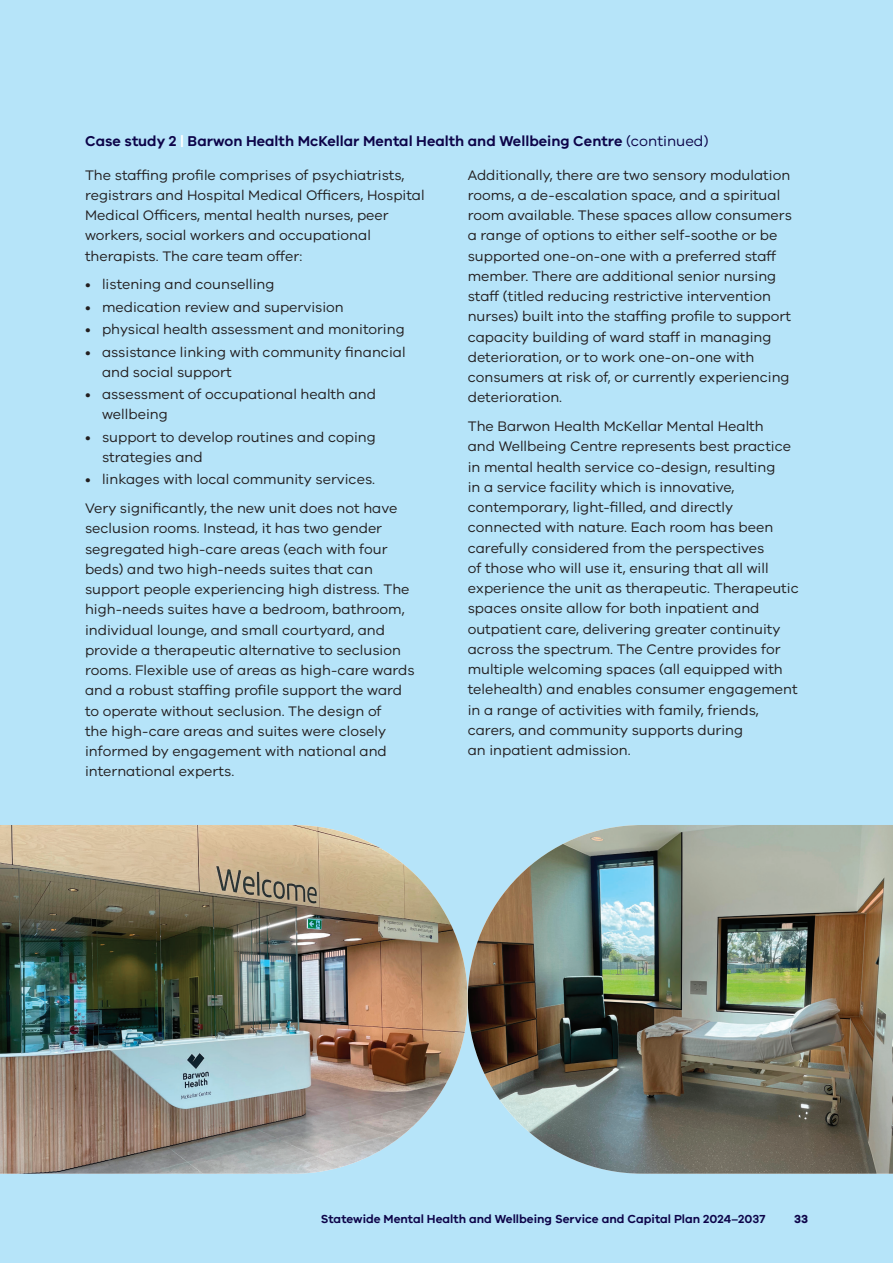
<style>
.page{position:relative;width:893px;height:1263px;background:#b6e4f9}
.page>*{position:absolute;margin:0;border:0;box-sizing:border-box;transform-origin:0 0}
.t1{font:600 14.7px "VIC";color:#0d0449}
.t2{font:14.25px/20.2px "VIC";color:#231f20}
.t3{font:600 12px "VIC";color:#0d0449}
.t4{font:700 12px "VIC";color:#0d0449}
.s1{color:#fff}
.s2{font-weight:400}
</style>
<div class="page">
<img style="left:468px;top:825px;width:425px;height:349px">
<img style="left:0;top:825px;width:468px;height:349px">
<p class="t1" style="left:85px;top:132px;width:625px">Case study 2 <span class="s1">|</span> Barwon Health McKellar Mental Health and Wellbeing Centre <span class="s2">(continued)</span></p>
<p class="t2" style="left:85px;top:164px;width:341px">The staffing profile comprises of psychiatrists, registrars and Hospital Medical Officers, Hospital Medical Officers, mental health nurses, peer workers, social workers and occupational therapists. The care team offer:</p>
<p class="t2" style="left:85px;top:274px;width:191px">• listening and counselling</p>
<p class="t2" style="left:85px;top:296px;width:260px">• medication review and supervision</p>
<p class="t2" style="left:85px;top:319px;width:321px">• physical health assessment and monitoring</p>
<p class="t2" style="left:102px;top:341px;width:305px;text-indent:-17px">• assistance linking with community financial and social support</p>
<p class="t2" style="left:102px;top:384px;width:275px;text-indent:-17px">• assessment of occupational health and wellbeing</p>
<p class="t2" style="left:102px;top:426px;width:275px;text-indent:-17px">• support to develop routines and coping strategies and</p>
<p class="t2" style="left:85px;top:465px;width:314px;line-height:28.8px">• linkages with local community services.<br>Very significantly, the new unit does not have</p>
<p class="t2" style="left:85px;top:518px;width:331px">seclusion rooms. Instead, it has two gender segregated high-care areas (each with four beds) and two high-needs suites that can support people experiencing high distress. The high-needs suites have a bedroom, bathroom, individual lounge, and small courtyard, and provide a therapeutic alternative to seclusion rooms. Flexible use of areas as high-care wards and a robust staffing profile support the ward to operate without seclusion. The design of<br>the high-care areas and suites were closely informed by engagement with national and international experts.</p>
<p class="t2" style="left:468px;top:164px;width:326px">Additionally, there are two sensory modulation rooms, a de-escalation space, and a spiritual room available. These spaces allow consumers a range of options to either self-soothe or be supported one-on-one with a preferred staff member. There are additional senior nursing staff (titled reducing restrictive intervention nurses) built into the staffing profile to support capacity building of ward staff in managing deterioration, or to work one-on-one with consumers at risk of, or currently experiencing deterioration.</p>
<p class="t2" style="left:468px;top:416px;width:332px">The Barwon Health McKellar Mental Health<br>and Wellbeing Centre represents best practice in mental health service co-design, resulting<br>in a service facility which is innovative, contemporary, light-filled, and directly connected with nature. Each room has been carefully considered from the perspectives<br>of those who will use it, ensuring that all will experience the unit as therapeutic. Therapeutic spaces onsite allow for both inpatient and outpatient care, delivering greater continuity across the spectrum. The Centre provides for multiple welcoming spaces (all equipped with telehealth) and enables consumer engagement in a range of activities with family, friends, carers, and community supports during<br>an inpatient admission.</p>
<p class="t3" style="left:321px;top:1211px;width:446px">Statewide Mental Health and Wellbeing Service and Capital Plan 2024–2037</p>
<p class="t4" style="left:794px;top:1211px;width:15px">33</p>
</div>
